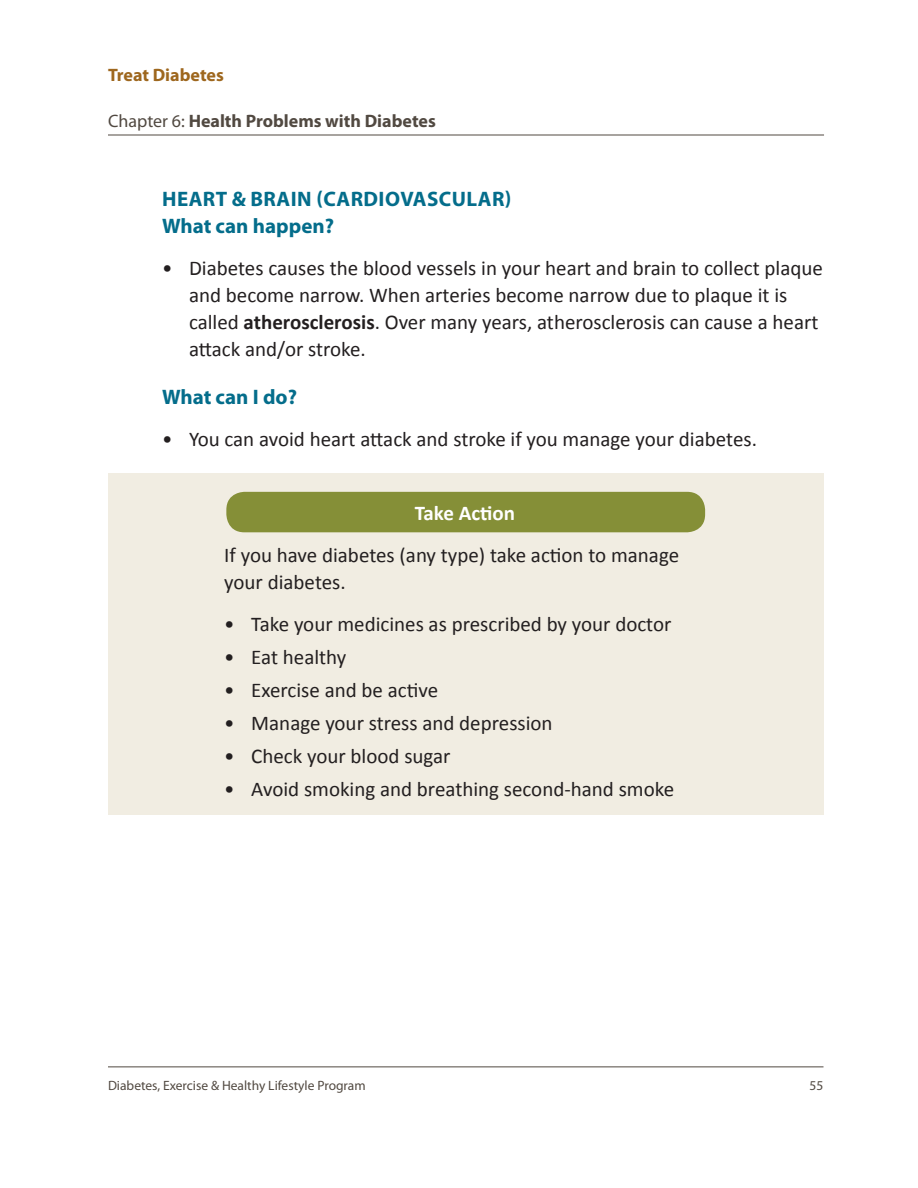
<style>
.page{position:relative;width:918px;height:1188px;background:#fff}
.page>*{position:absolute;margin:0;border:0;box-sizing:border-box;transform-origin:0 0}
.t1{font:21px/27px "Calibri";color:#231f20}
.t2{font:700 21px/27px "Myriad Pro";letter-spacing:.02em;color:#046d8b}
.t3{font:700 21px "Myriad Pro";color:#046d8b}
.t4{font:700 21px "Calibri";color:#fff}
.t5{font:700 18px "Myriad Pro";color:#514941}
.t6{font:700 18px "Myriad Pro";color:#9e671e}
.t7{font:13.5px "Myriad Pro";color:#514941}
.s1{font-weight:400}
.s2{font-weight:700}
</style>
<div class="page">
<hr style="left:108px;top:135px;width:716px;height:1px;background:#514940">
<hr style="left:108px;top:1066px;width:716px;height:1px;background:#514940">
<div style="left:108px;top:473px;width:716px;height:341px;background:#f1ede2"></div>
<div style="left:226px;top:492px;width:479px;height:40px;background:#858f37;border-radius:18px"></div>
<p class="t6" style="left:108px;top:68px;width:117px">Treat Diabetes</p>
<p class="t5" style="left:108px;top:114px;width:329px"><span class="s1">Chapter 6:</span> Health Problems with Diabetes</p>
<p class="t2" style="left:162px;top:187px;width:351px">HEART &amp; BRAIN (CARDIOVASCULAR)<br>What can happen?</p>
<p class="t1" style="left:189px;top:256px;width:635px;text-indent:-27px">• Diabetes causes the blood vessels in your heart and brain to collect plaque and become narrow. When arteries become narrow due to plaque it is called <span class="s2">atherosclerosis</span>. Over many years, atherosclerosis can cause a heart attack and/or stroke.</p>
<p class="t3" style="left:162px;top:389px;width:137px">What can I do?</p>
<p class="t1" style="left:162px;top:424px;width:596px">• You can avoid heart attack and stroke if you manage your diabetes.</p>
<p class="t4" style="left:415px;top:500px;width:102px">Take Action</p>
<p class="t1" style="left:224px;top:541px;width:456px">If you have diabetes (any type) take action to manage your diabetes.</p>
<p class="t1" style="left:224px;top:612px;width:449px">• Take your medicines as prescribed by your doctor</p>
<p class="t1" style="left:224px;top:645px;width:124px">• Eat healthy</p>
<p class="t1" style="left:224px;top:676px;width:215px">• Exercise and be active</p>
<p class="t1" style="left:224px;top:711px;width:330px">• Manage your stress and depression</p>
<p class="t1" style="left:224px;top:744px;width:228px">• Check your blood sugar</p>
<p class="t1" style="left:224px;top:777px;width:451px">• Avoid smoking and breathing second-hand smoke</p>
<p class="t7" style="left:108px;top:1080px;width:259px">Diabetes, Exercise &amp; Healthy Lifestyle Program</p>
<p class="t7" style="left:810px;top:1080px;width:15px">55</p>
</div>
